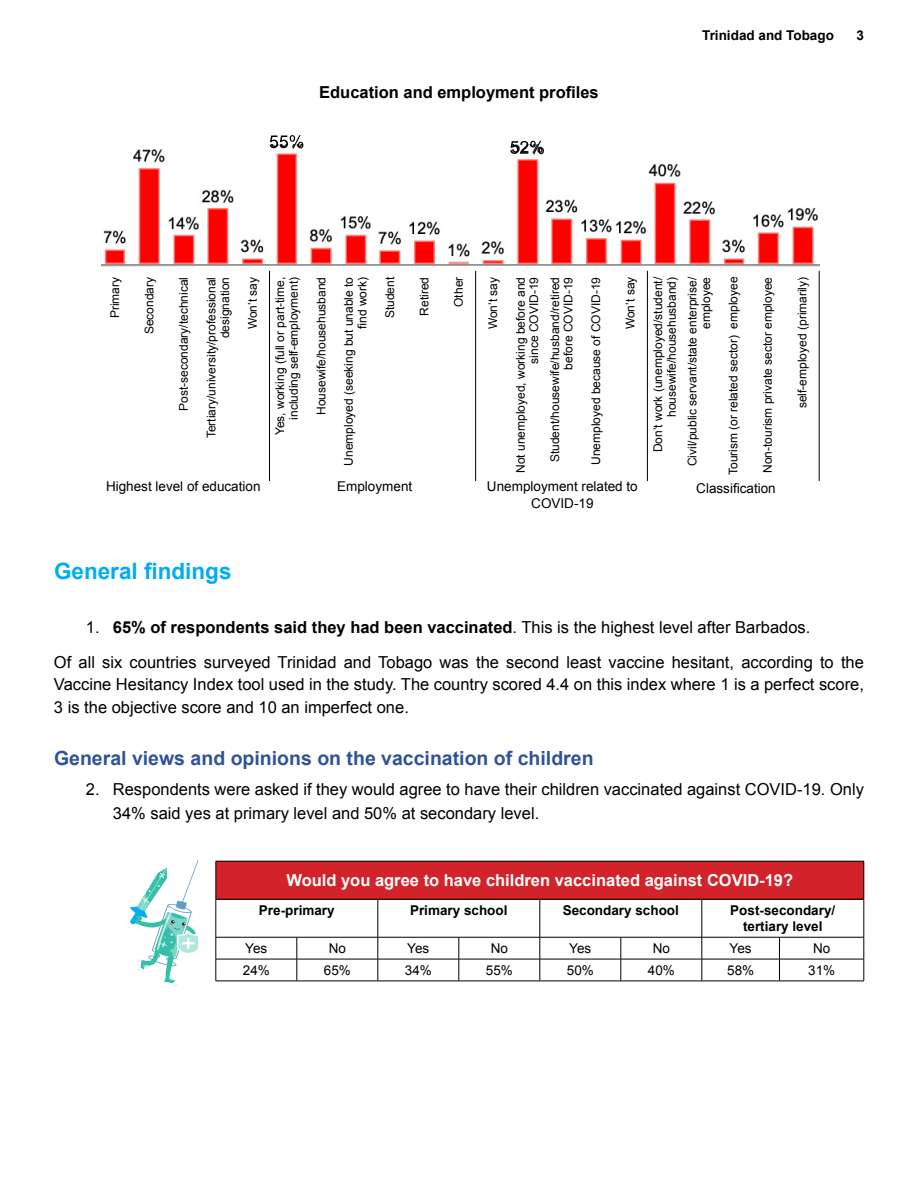
<style>
.page{position:relative;width:918px;height:1188px;background:#fff}
.page>*{position:absolute;margin:0;border:0;box-sizing:border-box;transform-origin:0 0}
.t1{font:700 22.5px "Arial";color:#00adf0}
.t2{font:700 19.5px "Arial";color:#2f5496}
.t3{font:16.5px/34.5px "Arial";color:#000}
.t4{font:700 16.5px "Arial";color:#fff}
.t5{font:700 16.5px "Arial";color:#000}
.t6{font:13.5px/16.5px "Arial";color:#000;text-align:center}
.t7{font:700 13.5px/16.2px "Arial";color:#000;text-align:center}
.t8{font:12px/13.5px "Arial";color:#000;text-align:right}
.s1{font-weight:700}
</style>
<div class="page">
<hr style="left:269px;top:271px;width:1px;height:210px;background:#000">
<hr style="left:475px;top:271px;width:1px;height:210px;background:#000">
<hr style="left:647px;top:271px;width:1px;height:210px;background:#000">
<hr style="left:819px;top:271px;width:1px;height:210px;background:#000">
<img style="left:102px;top:144px;width:717px;height:122px">
<svg style="left:270px;top:135px;width:33px;height:13px"></svg>
<svg style="left:510px;top:141px;width:34px;height:13px"></svg>
<div style="left:216px;top:861px;width:648px;height:38px;background:#d2232a"></div>
<hr style="left:216px;top:937px;width:81px;height:1px;background:#000">
<hr style="left:297px;top:937px;width:81px;height:1px;background:#000">
<hr style="left:378px;top:937px;width:81px;height:1px;background:#000">
<hr style="left:459px;top:937px;width:81px;height:1px;background:#000">
<hr style="left:540px;top:937px;width:81px;height:1px;background:#000">
<hr style="left:621px;top:937px;width:81px;height:1px;background:#000">
<hr style="left:702px;top:937px;width:77px;height:1px;background:#000">
<hr style="left:779px;top:937px;width:85px;height:1px;background:#000">
<hr style="left:216px;top:959px;width:81px;height:1px;background:#000">
<svg style="left:216px;top:937px;width:1px;height:44px"></svg>
<hr style="left:297px;top:959px;width:81px;height:1px;background:#000">
<svg style="left:297px;top:937px;width:1px;height:44px"></svg>
<hr style="left:378px;top:959px;width:81px;height:1px;background:#000">
<svg style="left:378px;top:937px;width:1px;height:44px"></svg>
<hr style="left:459px;top:959px;width:81px;height:1px;background:#000">
<svg style="left:459px;top:937px;width:1px;height:44px"></svg>
<hr style="left:540px;top:959px;width:81px;height:1px;background:#000">
<svg style="left:540px;top:937px;width:1px;height:44px"></svg>
<hr style="left:621px;top:959px;width:81px;height:1px;background:#000">
<svg style="left:621px;top:937px;width:1px;height:44px"></svg>
<hr style="left:702px;top:959px;width:77px;height:1px;background:#000">
<svg style="left:702px;top:937px;width:1px;height:44px"></svg>
<hr style="left:779px;top:959px;width:85px;height:1px;background:#000">
<svg style="left:779px;top:937px;width:1px;height:44px"></svg>
<svg style="left:864px;top:937px;width:1px;height:44px"></svg>
<hr style="left:216px;top:981px;width:81px;height:1px;background:#000">
<hr style="left:297px;top:981px;width:81px;height:1px;background:#000">
<hr style="left:378px;top:981px;width:81px;height:1px;background:#000">
<hr style="left:459px;top:981px;width:81px;height:1px;background:#000">
<hr style="left:540px;top:981px;width:81px;height:1px;background:#000">
<hr style="left:621px;top:981px;width:81px;height:1px;background:#000">
<hr style="left:702px;top:981px;width:77px;height:1px;background:#000">
<hr style="left:779px;top:981px;width:85px;height:1px;background:#000">
<hr style="left:216px;top:861px;width:81px;height:1px;background:#000">
<hr style="left:216px;top:861px;width:1px;height:38px;background:#000">
<hr style="left:297px;top:861px;width:81px;height:1px;background:#000">
<hr style="left:378px;top:861px;width:81px;height:1px;background:#000">
<hr style="left:459px;top:861px;width:81px;height:1px;background:#000">
<hr style="left:540px;top:861px;width:81px;height:1px;background:#000">
<hr style="left:621px;top:861px;width:81px;height:1px;background:#000">
<hr style="left:702px;top:861px;width:77px;height:1px;background:#000">
<hr style="left:779px;top:861px;width:85px;height:1px;background:#000">
<hr style="left:864px;top:861px;width:1px;height:38px;background:#000">
<hr style="left:216px;top:899px;width:81px;height:1px;background:#000">
<hr style="left:216px;top:899px;width:1px;height:38px;background:#000">
<hr style="left:297px;top:899px;width:81px;height:1px;background:#000">
<hr style="left:378px;top:899px;width:81px;height:1px;background:#000">
<hr style="left:378px;top:899px;width:1px;height:38px;background:#000">
<hr style="left:459px;top:899px;width:81px;height:1px;background:#000">
<hr style="left:540px;top:899px;width:81px;height:1px;background:#000">
<hr style="left:540px;top:899px;width:1px;height:38px;background:#000">
<hr style="left:621px;top:899px;width:81px;height:1px;background:#000">
<hr style="left:702px;top:899px;width:77px;height:1px;background:#000">
<hr style="left:702px;top:899px;width:1px;height:38px;background:#000">
<hr style="left:779px;top:899px;width:85px;height:1px;background:#000">
<hr style="left:864px;top:899px;width:1px;height:38px;background:#000">
<svg style="left:130px;top:860px;width:69px;height:126px"></svg>
<h3 class="t5" style="left:319px;top:82px;width:281px">Education and employment profiles</h3>
<p class="t7" style="left:702px;top:27px;width:133px">Trinidad and Tobago</p>
<p class="t7" style="left:857px;top:27px;width:9px">3</p>
<p class="t8" style="left:108px;top:318px;width:43px;rotate:-90deg">Primary</p>
<p class="t8" style="left:143px;top:334px;width:59px;rotate:-90deg">Secondary</p>
<p class="t8" style="left:177px;top:411px;width:136px;rotate:-90deg">Post-secondary/technical</p>
<p class="t8" style="left:205px;top:438px;width:163px;rotate:-90deg">Tertiary/university/professional designation</p>
<p class="t8" style="left:246px;top:329px;width:54px;rotate:-90deg">Won’t say</p>
<p class="t8" style="left:273px;top:435px;width:160px;rotate:-90deg">Yes, working (full or part-time, including self-employment)</p>
<p class="t8" style="left:315px;top:415px;width:140px;rotate:-90deg">Housewife/househusband</p>
<p class="t8" style="left:342px;top:466px;width:190px;rotate:-90deg">Unemployed (seeking but unable to find work)</p>
<p class="t8" style="left:383px;top:318px;width:43px;rotate:-90deg">Student</p>
<p class="t8" style="left:418px;top:316px;width:40px;rotate:-90deg">Retired</p>
<p class="t8" style="left:452px;top:307px;width:32px;rotate:-90deg">Other</p>
<p class="t8" style="left:486px;top:329px;width:54px;rotate:-90deg">Won’t say</p>
<p class="t8" style="left:514px;top:473px;width:198px;rotate:-90deg">Not unemployed, working before and since COVID-19</p>
<p class="t8" style="left:548px;top:462px;width:187px;rotate:-90deg">Student/housewife/husband/retired before COVID-19</p>
<p class="t8" style="left:589px;top:465px;width:190px;rotate:-90deg">Unemployed because of COVID-19</p>
<p class="t8" style="left:624px;top:329px;width:54px;rotate:-90deg">Won’t say</p>
<p class="t8" style="left:651px;top:452px;width:177px;rotate:-90deg">Don’t work (unemployed/student/ housewife/househusband)</p>
<p class="t8" style="left:686px;top:466px;width:191px;rotate:-90deg">Civil/public servant/state enterprise/ employee</p>
<p class="t8" style="left:727px;top:475px;width:200px;rotate:-90deg">Tourism (or related sector) employee</p>
<p class="t8" style="left:761px;top:473px;width:198px;rotate:-90deg">Non-tourism private sector employee</p>
<p class="t8" style="left:796px;top:408px;width:133px;rotate:-90deg">self-employed (primarily)</p>
<p class="t6" style="left:106px;top:478px;width:156px">Highest level of education</p>
<p class="t6" style="left:337px;top:478px;width:77px">Employment</p>
<p class="t6" style="left:487px;top:478px;width:152px">Unemployment related to<br>COVID-19</p>
<p class="t6" style="left:696px;top:481px;width:81px">Classification</p>
<h1 class="t1" style="left:54px;top:556px;width:179px">General findings</h1>
<h3 class="t3" style="left:54px;top:610px;width:811px;text-indent:32px">1. <span class="s1">65% of respondents said they had been vaccinated</span>. This is the highest level after Barbados.<br>Of all six countries surveyed Trinidad and Tobago was the second least vaccine hesitant, according to the</h3>
<h3 class="t3" style="left:54px;top:673px;width:811px;line-height:22.5px">Vaccine Hesitancy Index tool used in the study. The country scored 4.4 on this index where 1 is a perfect score,<br>3 is the objective score and 10 an imperfect one.</h3>
<h2 class="t2" style="left:54px;top:745px;width:541px">General views and opinions on the vaccination of children</h2>
<h3 class="t3" style="left:113px;top:777px;width:753px;line-height:24px;text-indent:-27px">2. Respondents were asked if they would agree to have their children vaccinated against COVID-19. Only<br>34% said yes at primary level and 50% at secondary level.</h3>
<h3 class="t4" style="left:286px;top:870px;width:508px">Would you agree to have children vaccinated against COVID-19?</h3>
<p class="t7" style="left:259px;top:903px;width:77px">Pre-primary</p>
<p class="t7" style="left:410px;top:903px;width:99px">Primary school</p>
<p class="t7" style="left:563px;top:903px;width:118px">Secondary school</p>
<p class="t7" style="left:730px;top:903px;width:107px">Post-secondary/ tertiary level</p>
<p class="t6" style="left:245px;top:940px;width:24px">Yes</p>
<p class="t6" style="left:329px;top:940px;width:19px">No</p>
<p class="t6" style="left:407px;top:940px;width:24px">Yes</p>
<p class="t6" style="left:491px;top:940px;width:19px">No</p>
<p class="t6" style="left:569px;top:940px;width:24px">Yes</p>
<p class="t6" style="left:653px;top:940px;width:19px">No</p>
<p class="t6" style="left:730px;top:940px;width:24px">Yes</p>
<p class="t6" style="left:813px;top:940px;width:19px">No</p>
<p class="t6" style="left:243px;top:962px;width:29px">24%</p>
<p class="t6" style="left:324px;top:962px;width:29px">65%</p>
<p class="t6" style="left:405px;top:962px;width:29px">34%</p>
<p class="t6" style="left:486px;top:962px;width:29px">55%</p>
<p class="t6" style="left:567px;top:962px;width:29px">50%</p>
<p class="t6" style="left:648px;top:962px;width:29px">40%</p>
<p class="t6" style="left:727px;top:962px;width:29px">58%</p>
<p class="t6" style="left:808px;top:962px;width:29px">31%</p>
</div>
